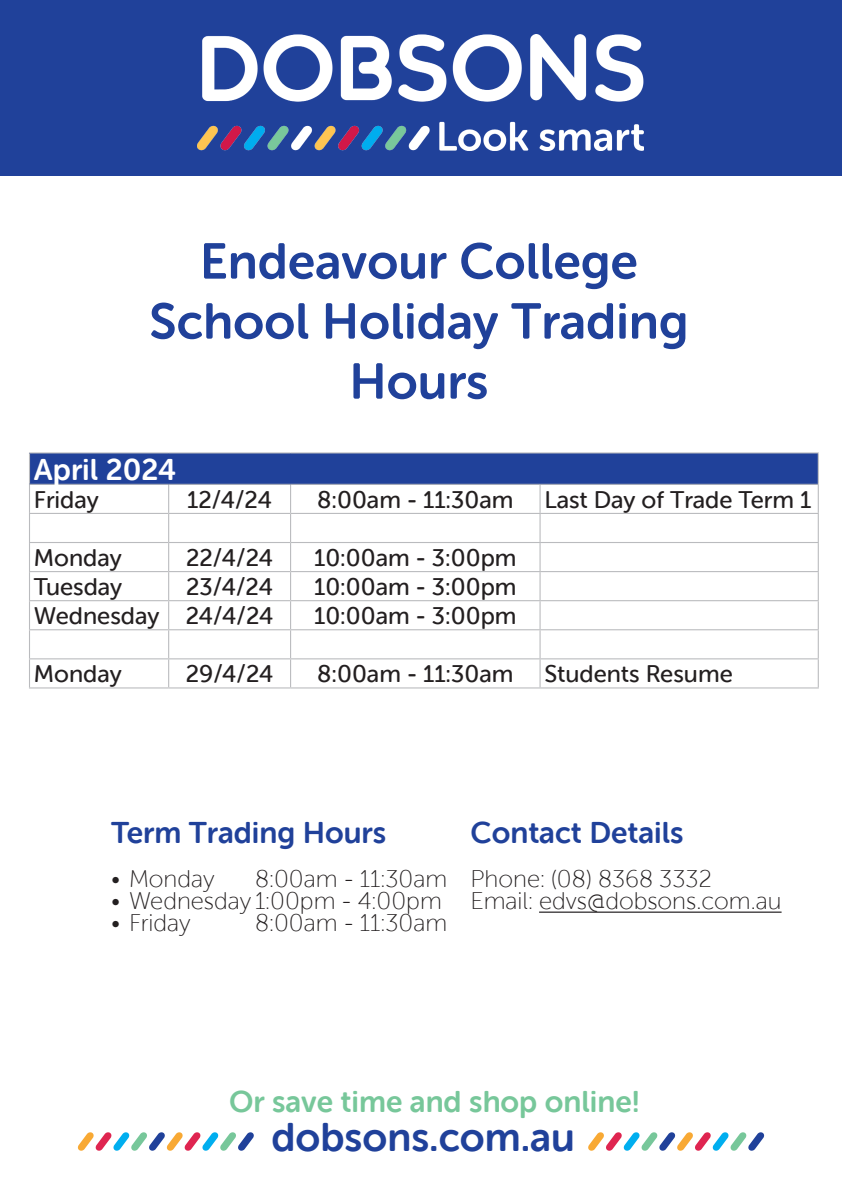
<style>
.page{position:relative;width:842px;height:1191px;background:#fff}
.page>*{position:absolute;margin:0;border:0;box-sizing:border-box;transform-origin:0 0}
.t1{font:50px/60px "Museo Sans W01 Rounded 700";color:#20419a;text-align:center}
.t2{font:40px "Museo Sans W01 Rounded 700";color:#20419a}
.t3{font:30px "Museo Sans W01 Rounded 700";color:#20419a}
.t4{font:30px "Museo Sans W01 Rounded 700";color:#77c79a}
.t5{font:30px "Museo Sans W01 Rounded 700";color:#fff}
.t6{font:24px "Museo Sans W01 Rounded 500";color:#231f20}
.t7{font:24px "Museo Sans W01 Rounded 100";color:#231f20}
</style>
<div class="page">
<div style="left:0;top:0;width:842px;height:176px;background:#20419a"></div>
<img style="left:197px;top:34px;width:446px;height:117px">
<div style="left:30px;top:453px;width:788px;height:31px;background:#20419a"></div>
<hr style="left:29px;top:452px;width:140px;height:1px;background:#babbbe">
<hr style="left:29px;top:453px;width:1px;height:31px;background:#babbbe">
<hr style="left:169px;top:452px;width:122px;height:1px;background:#babbbe">
<hr style="left:291px;top:452px;width:249px;height:1px;background:#babbbe">
<hr style="left:540px;top:452px;width:279px;height:1px;background:#babbbe">
<hr style="left:818px;top:453px;width:1px;height:31px;background:#babbbe">
<hr style="left:29px;top:484px;width:140px;height:1px;background:#babbbe">
<hr style="left:169px;top:484px;width:122px;height:1px;background:#babbbe">
<hr style="left:291px;top:484px;width:249px;height:1px;background:#babbbe">
<hr style="left:540px;top:484px;width:279px;height:1px;background:#babbbe">
<hr style="left:539px;top:485px;width:2px;height:28px;background:#babbbe">
<hr style="left:29px;top:513px;width:140px;height:1px;background:#babbbe">
<hr style="left:169px;top:513px;width:122px;height:1px;background:#babbbe">
<hr style="left:291px;top:513px;width:249px;height:1px;background:#babbbe">
<hr style="left:540px;top:513px;width:279px;height:1px;background:#babbbe">
<hr style="left:539px;top:514px;width:2px;height:28px;background:#babbbe">
<hr style="left:29px;top:542px;width:140px;height:1px;background:#babbbe">
<hr style="left:169px;top:542px;width:122px;height:1px;background:#babbbe">
<hr style="left:291px;top:542px;width:249px;height:1px;background:#babbbe">
<hr style="left:540px;top:542px;width:279px;height:1px;background:#babbbe">
<hr style="left:539px;top:543px;width:2px;height:28px;background:#babbbe">
<hr style="left:29px;top:571px;width:140px;height:1px;background:#babbbe">
<hr style="left:169px;top:571px;width:122px;height:1px;background:#babbbe">
<hr style="left:291px;top:571px;width:249px;height:1px;background:#babbbe">
<hr style="left:540px;top:571px;width:279px;height:1px;background:#babbbe">
<hr style="left:539px;top:572px;width:2px;height:28px;background:#babbbe">
<hr style="left:29px;top:600px;width:140px;height:1px;background:#babbbe">
<hr style="left:169px;top:600px;width:122px;height:1px;background:#babbbe">
<hr style="left:291px;top:600px;width:249px;height:1px;background:#babbbe">
<hr style="left:540px;top:600px;width:279px;height:1px;background:#babbbe">
<hr style="left:539px;top:601px;width:2px;height:28px;background:#babbbe">
<hr style="left:29px;top:629px;width:140px;height:1px;background:#babbbe">
<hr style="left:169px;top:629px;width:122px;height:1px;background:#babbbe">
<hr style="left:291px;top:629px;width:249px;height:1px;background:#babbbe">
<hr style="left:540px;top:629px;width:279px;height:1px;background:#babbbe">
<hr style="left:539px;top:630px;width:2px;height:28px;background:#babbbe">
<hr style="left:29px;top:658px;width:140px;height:1px;background:#babbbe">
<svg style="left:29px;top:485px;width:1px;height:202px"></svg>
<hr style="left:169px;top:658px;width:122px;height:1px;background:#babbbe">
<svg style="left:168px;top:485px;width:1px;height:202px"></svg>
<hr style="left:291px;top:658px;width:249px;height:1px;background:#babbbe">
<svg style="left:290px;top:485px;width:1px;height:202px"></svg>
<hr style="left:540px;top:658px;width:279px;height:1px;background:#babbbe">
<hr style="left:539px;top:659px;width:2px;height:28px;background:#babbbe">
<svg style="left:818px;top:485px;width:1px;height:202px"></svg>
<hr style="left:29px;top:687px;width:140px;height:1px;background:#babbbe">
<hr style="left:169px;top:687px;width:122px;height:1px;background:#babbbe">
<hr style="left:291px;top:687px;width:249px;height:1px;background:#babbbe">
<hr style="left:540px;top:687px;width:279px;height:1px;background:#babbbe">
<svg style="left:77px;top:1132px;width:177px;height:19px"></svg>
<svg style="left:588px;top:1132px;width:176px;height:19px"></svg>
<hr style="left:539px;top:911px;width:242px;height:1px;background:#231f20">
<p class="t1" style="left:200px;top:231px;width:439px">Endeavour College</p>
<p class="t1" style="left:149px;top:291px;width:541px">School Holiday Trading<br>Hours</p>
<p class="t5" style="left:34px;top:453px;width:144px">April 2024</p>
<p class="t6" style="left:34px;top:486px;width:66px">Friday</p>
<p class="t6" style="left:187px;top:486px;width:86px">12/4/24</p>
<p class="t6" style="left:317px;top:486px;width:198px">8:00am - 11:30am</p>
<p class="t6" style="left:544px;top:486px;width:268px">Last Day of Trade Term 1</p>
<p class="t6" style="left:34px;top:544px;width:89px">Monday</p>
<p class="t6" style="left:186px;top:544px;width:89px">22/4/24</p>
<p class="t6" style="left:314px;top:544px;width:204px">10:00am - 3:00pm</p>
<p class="t6" style="left:34px;top:574px;width:90px">Tuesday</p>
<p class="t6" style="left:186px;top:574px;width:88px">23/4/24</p>
<p class="t6" style="left:314px;top:574px;width:204px">10:00am - 3:00pm</p>
<p class="t6" style="left:34px;top:603px;width:127px">Wednesday</p>
<p class="t6" style="left:186px;top:603px;width:89px">24/4/24</p>
<p class="t6" style="left:314px;top:603px;width:204px">10:00am - 3:00pm</p>
<p class="t6" style="left:34px;top:661px;width:89px">Monday</p>
<p class="t6" style="left:186px;top:661px;width:89px">29/4/24</p>
<p class="t6" style="left:317px;top:661px;width:198px">8:00am - 11:30am</p>
<p class="t6" style="left:544px;top:661px;width:190px">Students Resume</p>
<p class="t3" style="left:111px;top:816px;width:277px">Term Trading Hours</p>
<p class="t7" style="left:111px;top:866px;width:105px">• Monday</p>
<p class="t7" style="left:255px;top:866px;width:194px">8:00am - 11:30am</p>
<p class="t7" style="left:111px;top:888px;width:332px">• Wednesday 1:00pm - 4:00pm</p>
<p class="t7" style="left:111px;top:910px;width:81px">• Friday</p>
<p class="t7" style="left:255px;top:910px;width:194px">8:00am - 11:30am</p>
<p class="t3" style="left:471px;top:816px;width:214px">Contact Details</p>
<p class="t7" style="left:471px;top:866px;width:243px">Phone: (08) 8368 3332</p>
<p class="t7" style="left:471px;top:888px;width:312px">Email: edvs@dobsons.com.au</p>
<p class="t4" style="left:229px;top:1085px;width:412px">Or save time and shop online!</p>
<p class="t2" style="left:271px;top:1115px;width:305px">dobsons.com.au</p>
</div>
